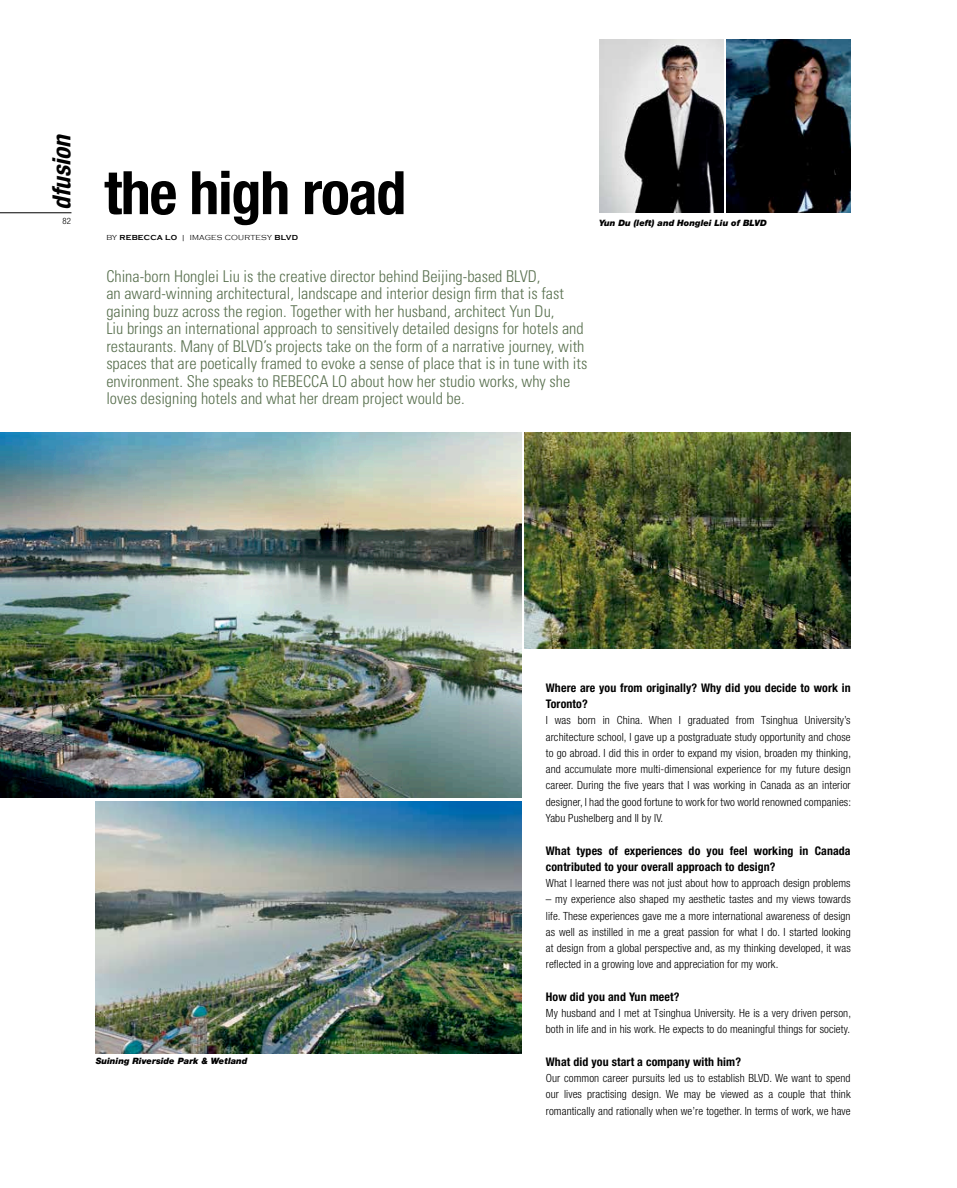
<style>
.page{position:relative;width:957px;height:1188px;background:#fff}
.page>*{position:absolute;margin:0;border:0;box-sizing:border-box;transform-origin:0 0}
.t1{font:700 condensed 60px "Helvetica Neue";letter-spacing:-.02em;color:#000}
.t2{font:italic 700 condensed 25px "Helvetica Neue";color:#000}
.t3{font:300 condensed 16.25px/17.5px "Univers";color:#59704f}
.t4{font:700 condensed 11.88px/16.2px "Helvetica Neue";letter-spacing:.01em;color:#000}
.t5{font:300 condensed 11.25px/16.2px "Helvetica Neue";letter-spacing:.01em;color:#000;text-align:justify}
.t6{font:italic 900 8.75px "Helvetica Neue";color:#000}
.t7{font:300 condensed 8.75px "Helvetica Neue";color:#000}
.t8{font:300 7.5px "Copperplate Gothic";letter-spacing:.03em;color:#000}
.s1{font-weight:700}
</style>
<div class="page">
<hr style="left:0;top:212px;width:71px;height:1px;background:#000">
<img style="left:96px;top:801px;width:425px;height:251px">
<img style="left:0;top:432px;width:521px;height:365px">
<img style="left:524px;top:432px;width:326px;height:216px">
<img style="left:599px;top:39px;width:124px;height:174px">
<img style="left:726px;top:39px;width:124px;height:174px">
<h2 class="t2" style="left:46px;top:209px;width:77px;rotate:-90deg">dfusion</h2>
<p class="t7" style="left:63px;top:216px;width:10px">82</p>
<h1 class="t1" style="left:104px;top:156px;width:303px">the high road</h1>
<p class="t8" style="left:106px;top:233px;width:193px">BY <span class="s1">REBECCA LO</span> | IMAGES COURTESY <span class="s1">BLVD</span></p>
<p class="t3" style="left:106px;top:267px;width:482px">China-born Honglei Liu is the creative director behind Beijing-based BLVD,<br>an award-winning architectural, landscape and interior design firm that is fast gaining buzz across the region. Together with her husband, architect Yun Du,<br>Liu brings an international approach to sensitively detailed designs for hotels and restaurants. Many of BLVD’s projects take on the form of a narrative journey, with spaces that are poetically framed to evoke a sense of place that is in tune with its environment. She speaks to REBECCA LO about how her studio works, why she loves designing hotels and what her dream project would be.</p>
<p class="t6" style="left:599px;top:217px;width:169px">Yun Du (left) and Honglei Liu of BLVD</p>
<p class="t6" style="left:96px;top:1055px;width:153px">Suining Riverside Park &amp; Wetland</p>
<p class="t4" style="left:546px;top:679px;width:306px">Where are you from originally? Why did you decide to work in<br>Toronto?</p>
<p class="t5" style="left:546px;top:712px;width:307px">I was born in China. When I graduated from Tsinghua University’s architecture school, I gave up a postgraduate study opportunity and chose to go abroad. I did this in order to expand my vision, broaden my thinking, and accumulate more multi-dimensional experience for my future design career. During the five years that I was working in Canada as an interior designer, I had the good fortune to work for two world renowned companies:<br>Yabu Pushelberg and II by IV.</p>
<p class="t4" style="left:546px;top:841px;width:306px">What types of experiences do you feel working in Canada contributed to your overall approach to design?</p>
<p class="t5" style="left:546px;top:874px;width:306px">What I learned there was not just about how to approach design problems</p>
<p class="t5" style="left:546px;top:890px;width:306px">– my experience also shaped my aesthetic tastes and my views towards life. These experiences gave me a more international awareness of design as well as instilled in me a great passion for what I do. I started looking at design from a global perspective and, as my thinking developed, it was reflected in a growing love and appreciation for my work.</p>
<p class="t4" style="left:546px;top:988px;width:135px">How did you and Yun meet?</p>
<p class="t5" style="left:546px;top:1004px;width:307px">My husband and I met at Tsinghua University. He is a very driven person, both in life and in his work. He expects to do meaningful things for society.</p>
<p class="t4" style="left:546px;top:1053px;width:197px">What did you start a company with him?</p>
<p class="t5" style="left:546px;top:1069px;width:306px">Our common career pursuits led us to establish BLVD. We want to spend our lives practising design. We may be viewed as a couple that think romantically and rationally when we’re together. In terms of work, we have</p>
</div>
